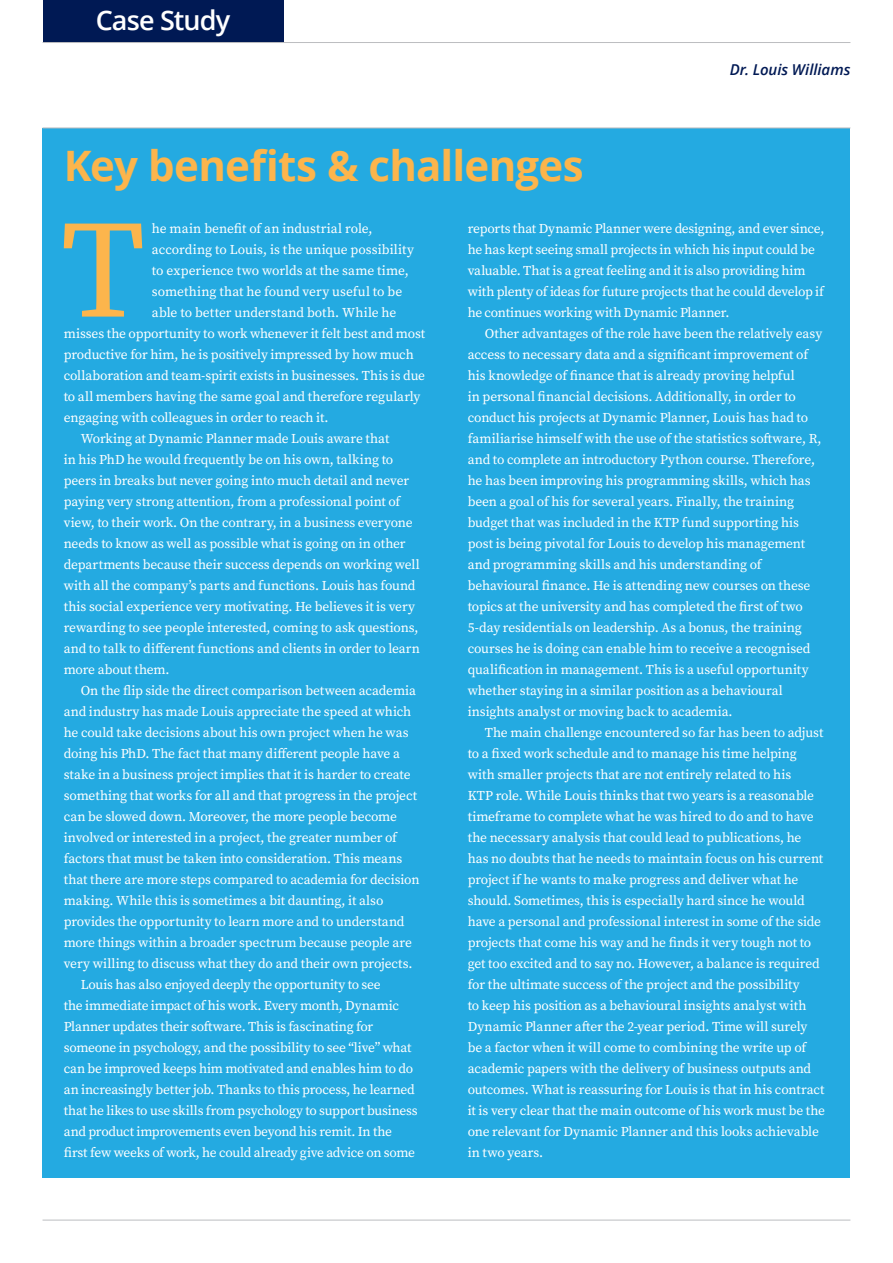
<style>
.page{position:relative;width:893px;height:1263px;background:#fff}
.page>*{position:absolute;margin:0;border:0;box-sizing:border-box;transform-origin:0 0}
.Drop_Cap{font:139.05px "Source Serif Pro";color:#fcb54c}
.t1{font:700 42px "Open Sans";letter-spacing:-.02em;color:#fcb54c}
.t2{font:600 27px "Open Sans";letter-spacing:-.03em;color:#fff}
.t3{font:italic 600 15px "Open Sans";color:#001954}
.Body{font:13.5px/21px "Source Serif Pro";letter-spacing:-.01em;color:#fff}
.Drop_Cap-2{font:13.5px "Source Serif Pro";letter-spacing:-.005em;color:#fff}
</style>
<div class="page">
<div style="left:43px;top:128px;width:807px;height:1050px;background:#24aae1"></div>
<div style="left:43px;top:0;width:240px;height:43px;background:#001954"></div>
<hr style="left:43px;top:42px;width:807px;height:1px;background:#bcbdc0">
<hr style="left:43px;top:1220px;width:807px;height:1px;background:#bcbdc0">
<hr style="left:43px;top:128px;width:807px;height:1px;background:#bcbdc0">
<p class="t2" style="left:96px;top:2px;width:136px">Case Study</p>
<p class="t1" style="left:64px;top:136px;width:521px">Key benefits &amp; challenges</p>
<p class="t3" style="left:730px;top:60px;width:122px">Dr. Louis Williams</p>
<p class="Drop_Cap" style="left:61px;top:177px;width:85px">T</p>
<p class="Drop_Cap-2" style="left:152px;top:219px;width:222px">he main benefit of an industrial role,</p>
<p class="Drop_Cap-2" style="left:152px;top:240px;width:264px">according to Louis, is the unique possibility</p>
<p class="Drop_Cap-2" style="left:152px;top:261px;width:258px">to experience two worlds at the same time,</p>
<p class="Drop_Cap-2" style="left:152px;top:282px;width:252px">something that he found very useful to be</p>
<p class="Drop_Cap-2" style="left:152px;top:303px;width:246px">able to better understand both. While he</p>
<p class="Drop_Cap-2" style="left:64px;top:324px;width:363px">misses the opportunity to work whenever it felt best and most</p>
<p class="Drop_Cap-2" style="left:64px;top:345px;width:351px">productive for him, he is positively impressed by how much</p>
<p class="Drop_Cap-2" style="left:64px;top:366px;width:363px">collaboration and team-spirit exists in businesses. This is due</p>
<p class="Drop_Cap-2" style="left:64px;top:387px;width:358px">to all members having the same goal and therefore regularly</p>
<p class="Drop_Cap-2" style="left:64px;top:408px;width:266px">engaging with colleagues in order to reach it.</p>
<p class="Body" style="left:64px;top:428px;width:358px;text-indent:17px">Working at Dynamic Planner made Louis aware that<br>in his PhD he would frequently be on his own, talking to peers in breaks but never going into much detail and never paying very strong attention, from a professional point of view, to their work. On the contrary, in a business everyone needs to know as well as possible what is going on in other departments because their success depends on working well with all the company’s parts and functions. Louis has found this social experience very motivating. He believes it is very rewarding to see people interested, coming to ask questions, and to talk to different functions and clients in order to learn more about them.</p>
<p class="Body" style="left:64px;top:680px;width:357px;text-indent:17px">On the flip side the direct comparison between academia and industry has made Louis appreciate the speed at which he could take decisions about his own project when he was doing his PhD. The fact that many different people have a stake in a business project implies that it is harder to create something that works for all and that progress in the project can be slowed down. Moreover, the more people become involved or interested in a project, the greater number of factors that must be taken into consideration. This means that there are more steps compared to academia for decision making. While this is sometimes a bit daunting, it also provides the opportunity to learn more and to understand more things within a broader spectrum because people are very willing to discuss what they do and their own projects.</p>
<p class="Body" style="left:64px;top:974px;width:355px;text-indent:17px">Louis has also enjoyed deeply the opportunity to see<br>the immediate impact of his work. Every month, Dynamic Planner updates their software. This is fascinating for someone in psychology, and the possibility to see “live” what can be improved keeps him motivated and enables him to do an increasingly better job. Thanks to this process, he learned that he likes to use skills from psychology to support business and product improvements even beyond his remit. In the first few weeks of work, he could already give advice on some</p>
<p class="Body" style="left:468px;top:218px;width:358px">reports that Dynamic Planner were designing, and ever since, he has kept seeing small projects in which his input could be valuable. That is a great feeling and it is also providing him with plenty of ideas for future projects that he could develop if he continues working with Dynamic Planner.</p>
<p class="Body" style="left:468px;top:323px;width:356px;text-indent:17px">Other advantages of the role have been the relatively easy access to necessary data and a significant improvement of his knowledge of finance that is already proving helpful<br>in personal financial decisions. Additionally, in order to conduct his projects at Dynamic Planner, Louis has had to familiarise himself with the use of the statistics software, R, and to complete an introductory Python course. Therefore, he has been improving his programming skills, which has been a goal of his for several years. Finally, the training budget that was included in the KTP fund supporting his post is being pivotal for Louis to develop his management and programming skills and his understanding of behavioural finance. He is attending new courses on these topics at the university and has completed the first of two 5-day residentials on leadership. As a bonus, the training courses he is doing can enable him to receive a recognised qualification in management. This is a useful opportunity whether staying in a similar position as a behavioural insights analyst or moving back to academia.</p>
<p class="Body" style="left:468px;top:722px;width:359px;text-indent:17px">The main challenge encountered so far has been to adjust to a fixed work schedule and to manage his time helping with smaller projects that are not entirely related to his<br>KTP role. While Louis thinks that two years is a reasonable timeframe to complete what he was hired to do and to have the necessary analysis that could lead to publications, he has no doubts that he needs to maintain focus on his current project if he wants to make progress and deliver what he should. Sometimes, this is especially hard since he would have a personal and professional interest in some of the side projects that come his way and he finds it very tough not to get too excited and to say no. However, a balance is required for the ultimate success of the project and the possibility<br>to keep his position as a behavioural insights analyst with Dynamic Planner after the 2-year period. Time will surely be a factor when it will come to combining the write up of academic papers with the delivery of business outputs and outcomes. What is reassuring for Louis is that in his contract it is very clear that the main outcome of his work must be the one relevant for Dynamic Planner and this looks achievable in two years.</p>
</div>
